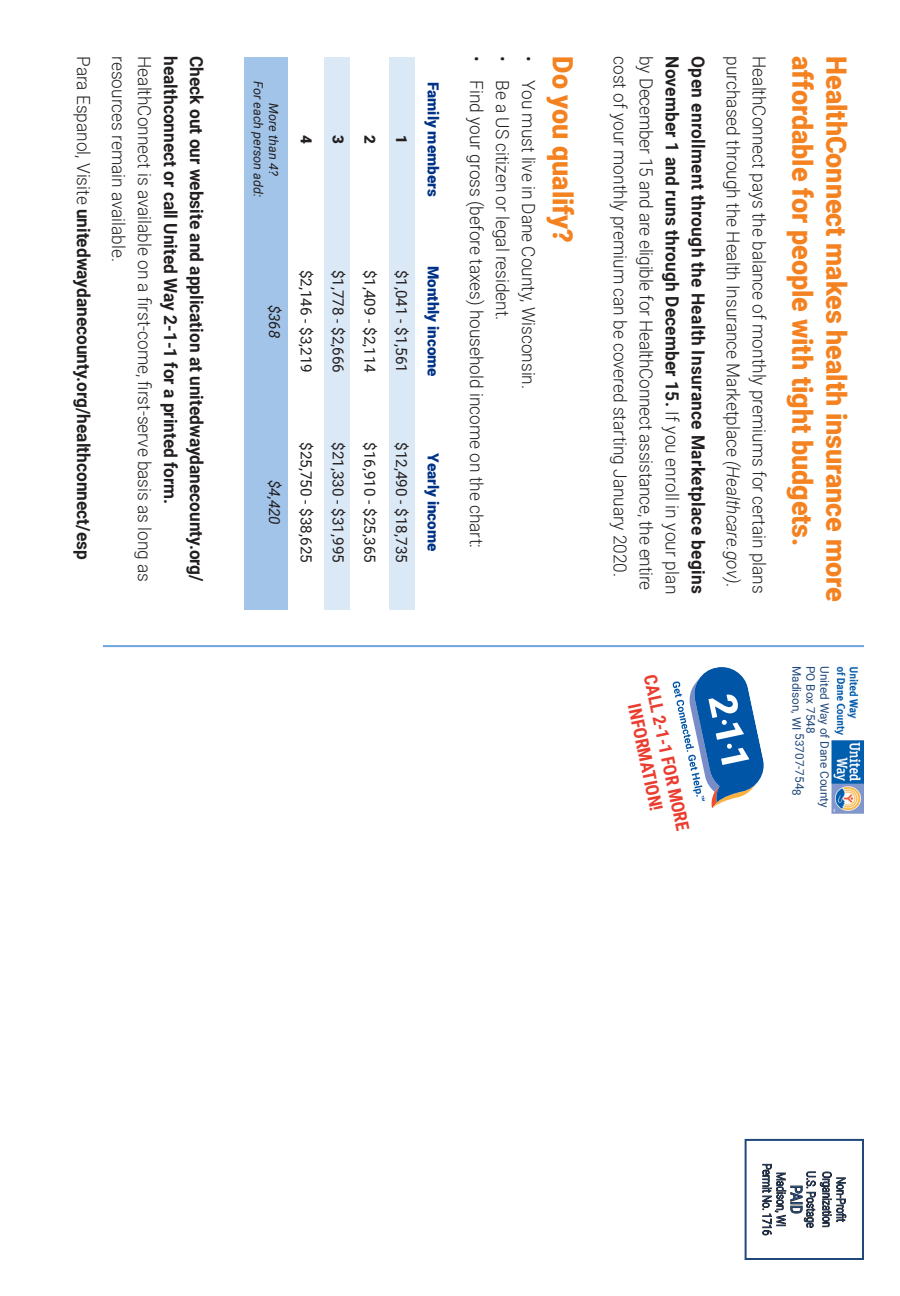
<style>
.page{position:relative;width:900px;height:1296px;background:#fff}
.page>*{position:absolute;margin:0;border:0;box-sizing:border-box;transform-origin:0 0}
.t1{font:900 28px "Roboto";color:#f58220;scale:.96 1}
.t2{font:300 18px "Roboto";color:#231f20;scale:.96 1}
.t3{font:700 18px "Roboto";color:#231f20;scale:.96 1}
.t4{font:700 18px "Roboto";letter-spacing:.02em;color:#231f20;scale:.96 1}
.t5{font:700 18px/21.6px "Roboto Condensed";color:#ea3d2f;text-align:center}
.t6{font:16px "Roboto Condensed";color:#20487b}
.t7{font:15.2px "Roboto";color:#231f20}
.t8{font:900 15.2px "Roboto";color:#003287}
.t9{font:italic 15.2px "Roboto";color:#231f20}
.t10{font:900 15.2px "Roboto";color:#231f20}
.t11{font:italic 12.8px "Roboto";color:#231f20}
.t12{font:300 12px "Roboto Condensed";letter-spacing:-.02em;color:#20487b}
.t13{font:11.8px "Roboto";color:#20487b}
.s1{font-weight:300}
.s2{font-style:italic}
</style>
<div class="page">
<div style="left:390px;top:57px;width:25px;height:552px;background:#dbe8f6"></div>
<div style="left:324px;top:57px;width:26px;height:552px;background:#dbe8f6"></div>
<div style="left:244px;top:57px;width:44px;height:552px;background:#a2c4e9"></div>
<img style="left:832px;top:666px;width:32px;height:148px">
<svg style="left:762px;top:1163px;width:85px;height:73px"></svg>
<div style="left:745px;top:1139px;width:119px;height:121px;border:2px solid #20487b"></div>
<svg style="left:672px;top:667px;width:92px;height:141px"></svg>
<hr style="left:103px;top:645px;width:761px;height:2px;background:#6ea4dd">
<p class="t3" style="left:96px;top:56px;width:526px;rotate:90deg"><span class="s1">Para Espanol, Visite</span> unitedwaydanecounty.org/healthconnect/esp</p>
<p class="t2" style="left:131px;top:56px;width:216px;rotate:90deg">resources remain available.</p>
<p class="t2" style="left:157px;top:56px;width:549px;rotate:90deg">HealthConnect is available on a first-come, first-serve basis as long as</p>
<p class="t3" style="left:183px;top:56px;width:468px;rotate:90deg">healthconnect or call United Way 2-1-1 for a printed form.</p>
<p class="t3" style="left:209px;top:56px;width:549px;rotate:90deg">Check out our website and application at unitedwaydanecounty.org/</p>
<p class="t11" style="left:267px;top:81px;width:118px;rotate:90deg">For each person add:</p>
<p class="t11" style="left:283px;top:103px;width:74px;rotate:90deg">More than 4?</p>
<p class="t10" style="left:317px;top:135px;width:10px;rotate:90deg">4</p>
<p class="t10" style="left:349px;top:135px;width:10px;rotate:90deg">3</p>
<p class="t10" style="left:381px;top:135px;width:10px;rotate:90deg">2</p>
<p class="t10" style="left:412px;top:135px;width:10px;rotate:90deg">1</p>
<p class="t8" style="left:444px;top:82px;width:116px;rotate:90deg">Family members</p>
<p class="t9" style="left:285px;top:305px;width:35px;rotate:90deg">$368</p>
<p class="t7" style="left:317px;top:270px;width:105px;rotate:90deg">$2,146 - $3,219</p>
<p class="t7" style="left:349px;top:270px;width:105px;rotate:90deg">$1,778 - $2,666</p>
<p class="t7" style="left:381px;top:270px;width:105px;rotate:90deg">$1,409 - $2,114</p>
<p class="t7" style="left:412px;top:270px;width:105px;rotate:90deg">$1,041 - $1,561</p>
<p class="t8" style="left:444px;top:266px;width:112px;rotate:90deg">Monthly income</p>
<p class="t9" style="left:285px;top:480px;width:46px;rotate:90deg">$4,420</p>
<p class="t7" style="left:317px;top:442px;width:122px;rotate:90deg">$25,750 - $38,625</p>
<p class="t7" style="left:349px;top:442px;width:122px;rotate:90deg">$21,330 - $31,995</p>
<p class="t7" style="left:381px;top:442px;width:122px;rotate:90deg">$16,910 - $25,365</p>
<p class="t7" style="left:412px;top:442px;width:122px;rotate:90deg">$12,490 - $18,735</p>
<p class="t8" style="left:444px;top:453px;width:99px;rotate:90deg">Yearly income</p>
<p class="t2" style="left:489px;top:56px;width:514px;rotate:90deg">• Find your gross (before taxes) household income on the chart:</p>
<p class="t2" style="left:515px;top:56px;width:277px;rotate:90deg">• Be a US citizen or legal resident.</p>
<p class="t2" style="left:541px;top:56px;width:7px;rotate:90deg">•</p>
<p class="t1" style="left:582px;top:56px;width:196px;rotate:90deg">Do you qualify?</p>
<p class="t2" style="left:633px;top:56px;width:544px;rotate:90deg">cost of your monthly premium can be covered starting January 2020.</p>
<p class="t2" style="left:659px;top:56px;width:558px;rotate:90deg">by December 15 and are eligible for HealthConnect assistance, the entire</p>
<p class="t2" style="left:541px;top:80px;width:323px;rotate:90deg">You must live in Dane County, Wisconsin.</p>
<p class="t3" style="left:685px;top:56px;width:562px;rotate:90deg">November 1 and runs through December 15. <span class="s1">If you enroll in your plan</span></p>
<p class="t4" style="left:711px;top:56px;width:562px;rotate:90deg">Open enrollment through the Health Insurance Marketplace begins</p>
<p class="t2" style="left:746px;top:56px;width:555px;rotate:90deg">purchased through the Health Insurance Marketplace <span class="s2">(Healthcare.gov)</span>.</p>
<p class="t2" style="left:772px;top:56px;width:561px;rotate:90deg">HealthConnect pays the balance of monthly premiums for certain plans</p>
<p class="t1" style="left:822px;top:56px;width:512px;rotate:90deg">affordable for people with tight budgets.</p>
<p class="t1" style="left:856px;top:56px;width:570px;rotate:90deg">HealthConnect makes health insurance more</p>
<p class="t5" style="left:661px;top:672px;width:161px;rotate:78deg">CALL 2-1-1 FOR MORE<br>INFORMATION!</p>
<p class="t13" style="left:805px;top:666px;width:66px;rotate:90deg">Madison, WI</p>
<p class="t13" style="left:819px;top:666px;width:69px;rotate:90deg">PO Box 7548</p>
<p class="t13" style="left:833px;top:666px;width:143px;rotate:90deg">United Way of Dane County</p>
<p class="t13" style="left:808px;top:733px;width:64px;rotate:90deg">53707-7548</p>
<p class="t12" style="left:775px;top:1163px;width:74px;rotate:90deg">Permit No. 1716</p>
<p class="t12" style="left:819px;top:1171px;width:58px;rotate:90deg">U.S. Postage</p>
<p class="t12" style="left:835px;top:1171px;width:58px;rotate:90deg">Organization</p>
<p class="t12" style="left:789px;top:1172px;width:56px;rotate:90deg">Madison, WI</p>
<p class="t12" style="left:849px;top:1177px;width:47px;rotate:90deg">Non-Profit</p>
<p class="t6" style="left:808px;top:1185px;width:31px;rotate:90deg">PAID</p>
</div>
